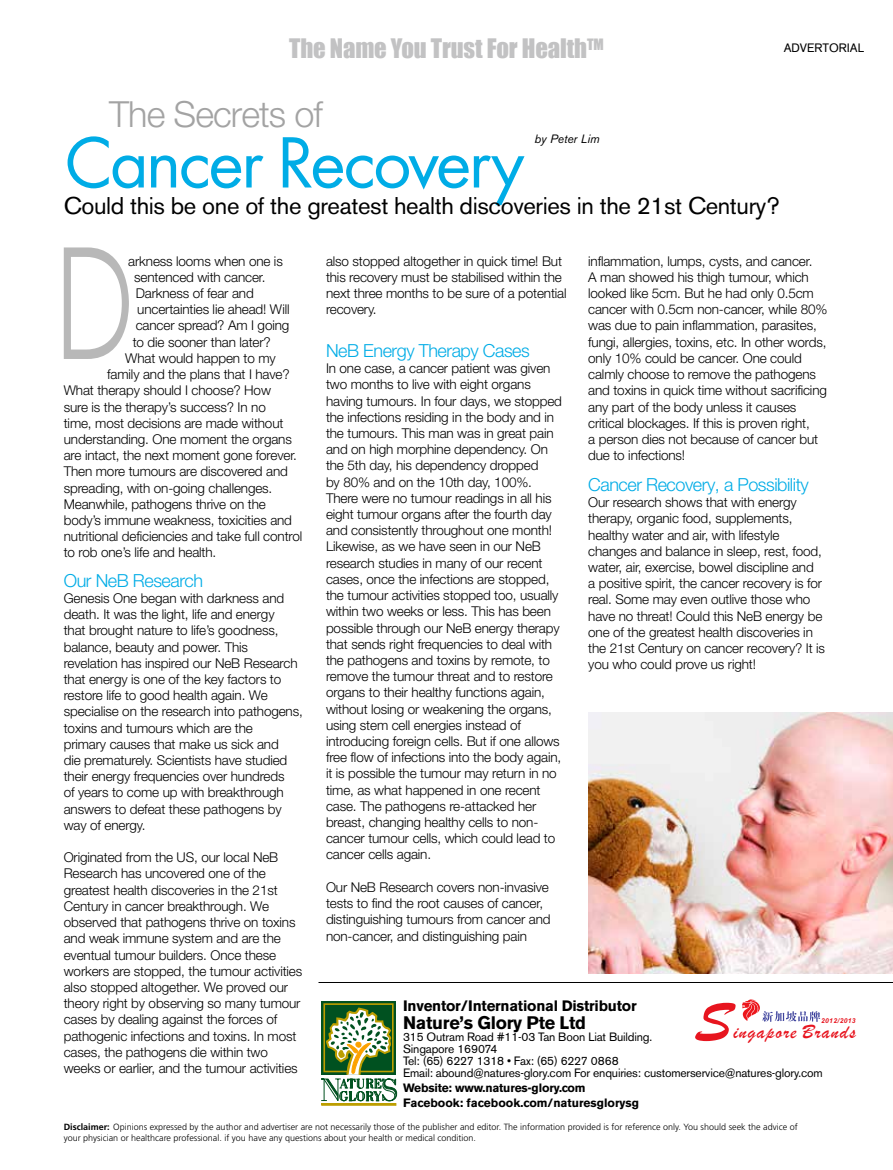
<style>
.page{position:relative;width:893px;height:1170px;background:#fff}
.page>*{position:absolute;margin:0;border:0;box-sizing:border-box;transform-origin:0 0}
.t1{font:75.3px "Futura T";letter-spacing:-.04em;color:#00ace6}
.t2{font:300 36px "Helvetica Neue";letter-spacing:-.025em;color:#a3a3a3}
.t3{font:24.6px "Impact";letter-spacing:-.005em;color:#c2c2c3}
.t4{font:24px "Akzidenz Grotesk BE";letter-spacing:-.015em;color:#000}
.t5{font:italic 20.55px "Brush Script";letter-spacing:.055em;color:#e7151f}
.t6{font:300 18px "Helvetica Neue";letter-spacing:-.025em;color:#00ace6}
.t7{font:700 18px "Akzidenz Grotesk BE";letter-spacing:-.015em;color:#000}
.t8{font:700 15px "Akzidenz Grotesk BE";letter-spacing:-.015em;color:#000}
.t9{font:300 13.5px/16.2px "Helvetica Neue LT Std";letter-spacing:-.01em;color:#000}
.t10{font:12px/12px "Akzidenz Grotesk BE";letter-spacing:-.015em;color:#000}
.t11{font:700 12px/15px "Akzidenz Grotesk BE";color:#000}
.t12{font:12px "Akzidenz Grotesk";color:#000}
.t13{font:italic 12px "Akzidenz Grotesk BE";color:#000}
.t14{font:300 9px/10.8px "Frutiger";color:#000}
.t15{font:italic 700 6.75px "Arial";letter-spacing:.055em;color:#e7151f}
.s1{font-weight:700}
</style>
<div class="page">
<svg style="left:64px;top:247px;width:65px;height:112px"></svg>
<svg style="left:321px;top:1001px;width:77px;height:105px"></svg>
<div style="left:322px;top:1103px;width:74px;height:2px;border:1px solid #bc9e00"></div>
<hr style="left:318px;top:982px;width:575px;height:1px;background:#000">
<svg style="left:742px;top:999px;width:78px;height:22px"></svg>
<svg style="left:695px;top:1002px;width:40px;height:38px"></svg>
<img style="left:588px;top:712px;width:305px;height:261px">
<h3 class="t3" style="left:289px;top:29px;width:316px">The Name You Trust For Health<sup>TM</sup></h3>
<p class="t12" style="left:784px;top:40px;width:82px">ADVERTORIAL</p>
<h2 class="t2" style="left:109px;top:92px;width:215px">The Secrets of</h2>
<p class="t13" style="left:534px;top:131px;width:67px">by Peter Lim</p>
<h1 class="t1" style="left:64px;top:118px;width:463px">Cancer Recovery</h1>
<h3 class="t4" style="left:64px;top:192px;width:717px">Could this be one of the greatest health discoveries in the 21st Century?</h3>
<p class="t9" style="left:326px;top:252px;width:242px">also stopped altogether in quick time! But this recovery must be stabilised within the next three months to be sure of a potential recovery.</p>
<h3 class="t6" style="left:326px;top:339px;width:205px">NeB Energy Therapy Cases</h3>
<p class="t9" style="left:326px;top:360px;width:238px">In one case, a cancer patient was given two months to live with eight organs having tumours. In four days, we stopped the infections residing in the body and in the tumours. This man was in great pain and on high morphine dependency. On the 5th day, his dependency dropped<br>by 80% and on the 10th day, 100%.<br>There were no tumour readings in all his eight tumour organs after the fourth day and consistently throughout one month!<br>Likewise, as we have seen in our NeB research studies in many of our recent cases, once the infections are stopped, the tumour activities stopped too, usually within two weeks or less. This has been possible through our NeB energy therapy that sends right frequencies to deal with the pathogens and toxins by remote, to remove the tumour threat and to restore organs to their healthy functions again, without losing or weakening the organs, using stem cell energies instead of introducing foreign cells. But if one allows free flow of infections into the body again, it is possible the tumour may return in no time, as what happened in one recent case. The pathogens re-attacked her breast, changing healthy cells to non&shy;cancer tumour cells, which could lead to cancer cells again.</p>
<p class="t9" style="left:326px;top:878px;width:226px">Our NeB Research covers non-invasive tests to find the root causes of cancer, distinguishing tumours from cancer and non-cancer, and distinguishing pain</p>
<p class="t9" style="left:128px;top:252px;width:156px">arkness looms when one is</p>
<p class="t9" style="left:134px;top:268px;width:133px">sentenced with cancer.</p>
<p class="t9" style="left:136px;top:285px;width:119px">Darkness of fear and</p>
<p class="t9" style="left:137px;top:301px;width:154px">uncertainties lie ahead! Will</p>
<p class="t9" style="left:136px;top:317px;width:155px">cancer spread? Am I going</p>
<p class="t9" style="left:133px;top:333px;width:140px">to die sooner than later?</p>
<p class="t9" style="left:125px;top:349px;width:152px">What would happen to my</p>
<p class="t9" style="left:107px;top:366px;width:184px">family and the plans that I have?</p>
<p class="t9" style="left:64px;top:382px;width:209px">What therapy should I choose? How</p>
<p class="t9" style="left:64px;top:398px;width:204px">sure is the therapy’s success? In no</p>
<p class="t9" style="left:64px;top:414px;width:221px">time, most decisions are made without</p>
<p class="t9" style="left:64px;top:430px;width:230px">understanding. One moment the organs</p>
<p class="t9" style="left:64px;top:447px;width:235px">are intact, the next moment gone forever.</p>
<p class="t9" style="left:64px;top:463px;width:226px">Then more tumours are discovered and</p>
<p class="t9" style="left:64px;top:479px;width:210px">spreading, with on-going challenges.</p>
<p class="t9" style="left:64px;top:495px;width:204px">Meanwhile, pathogens thrive on the</p>
<p class="t9" style="left:64px;top:511px;width:230px">body’s immune weakness, toxicities and</p>
<p class="t9" style="left:64px;top:528px;width:240px">nutritional deficiencies and take full control</p>
<p class="t9" style="left:64px;top:544px;width:154px">to rob one’s life and health.</p>
<h3 class="t6" style="left:64px;top:569px;width:141px">Our NeB Research</h3>
<p class="t9" style="left:64px;top:589px;width:241px">Genesis One began with darkness and death. It was the light, life and energy<br>that brought nature to life’s goodness, balance, beauty and power. This revelation has inspired our NeB Research that energy is one of the key factors to restore life to good health again. We specialise on the research into pathogens, toxins and tumours which are the<br>primary causes that make us sick and<br>die prematurely. Scientists have studied their energy frequencies over hundreds<br>of years to come up with breakthrough answers to defeat these pathogens by way of energy.</p>
<p class="t9" style="left:64px;top:849px;width:240px">Originated from the US, our local NeB Research has uncovered one of the greatest health discoveries in the 21st Century in cancer breakthrough. We observed that pathogens thrive on toxins and weak immune system and are the eventual tumour builders. Once these workers are stopped, the tumour activities also stopped altogether. We proved our theory right by observing so many tumour cases by dealing against the forces of pathogenic infections and toxins. In most cases, the pathogens die within two weeks or earlier, and the tumour activities</p>
<p class="t9" style="left:588px;top:252px;width:241px">inflammation, lumps, cysts, and cancer.<br>A man showed his thigh tumour, which looked like 5cm. But he had only 0.5cm cancer with 0.5cm non-cancer, while 80% was due to pain inflammation, parasites, fungi, allergies, toxins, etc. In other words, only 10% could be cancer. One could calmly choose to remove the pathogens and toxins in quick time without sacrificing any part of the body unless it causes critical blockages. If this is proven right,<br>a person dies not because of cancer but due to infections!</p>
<h3 class="t6" style="left:588px;top:473px;width:222px">Cancer Recovery, a Possibility</h3>
<p class="t9" style="left:588px;top:494px;width:238px">Our research shows that with energy therapy, organic food, supplements, healthy water and air, with lifestyle changes and balance in sleep, rest, food, water, air, exercise, bowel discipline and<br>a positive spirit, the cancer recovery is for real. Some may even outlive those who have no threat! Could this NeB energy be one of the greatest health discoveries in the 21st Century on cancer recovery? It is you who could prove us right!</p>
<p class="t8" style="left:403px;top:996px;width:235px">Inventor/International Distributor</p>
<h3 class="t7" style="left:403px;top:1011px;width:184px">Nature’s Glory Pte Ltd</h3>
<p class="t10" style="left:403px;top:1030px;width:421px">315 Outram Road #11-03 Tan Boon Liat Building.<br>Singapore 169074<br>Tel: (65) 6227 1318 • Fax: (65) 6227 0868<br>Email: abound@natures-glory.com For enquiries: customerservice@natures-glory.com</p>
<p class="t11" style="left:403px;top:1079px;width:237px">Website: www.natures-glory.com<br>Facebook: facebook.com/naturesglorysg</p>
<p class="t14" style="left:64px;top:1121px;width:735px"><span class="s1">Disclaimer:</span> Opinions expressed by the author and advertiser are not necessarily those of the publisher and editor. The information provided is for reference only. You should seek the advice of your physician or healthcare professional. if you have any questions about your health or medical condition.</p>
<p class="t15" style="left:821px;top:1015px;width:36px">2012/2013</p>
<h3 class="t5" style="left:733px;top:1019px;width:124px">ingapore Brands</h3>
</div>
